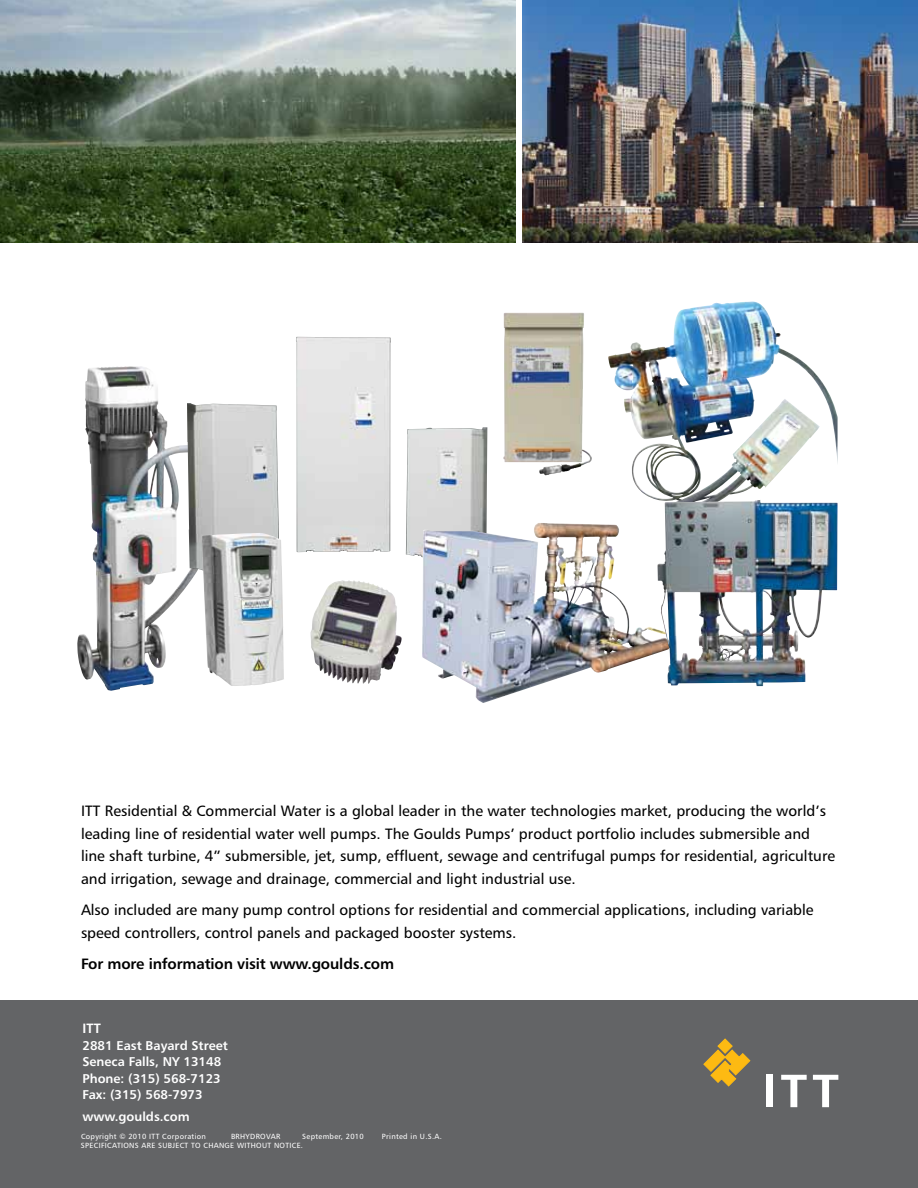
<style>
.page{position:relative;width:918px;height:1188px;background:#fff}
.page>*{position:absolute;margin:0;border:0;box-sizing:border-box;transform-origin:0 0}
.t1{font:46.65px "Humanist 777 BT Bold B";color:#fff;scale:1.08 1}
.t2{font:15px/22.5px "Humanist 777 BT Roman B";color:#000}
.t3{font:15px "Humanist 777 BT Bold B";letter-spacing:-.01em;color:#000}
.t4{font:13.5px "Humanist 777 BT Bold B";color:#fff}
.t5{font:12.75px/16.5px "Humanist 777 BT Bold B";color:#fff}
.t6{font:7.5px "Humanist 777 BT Roman B";letter-spacing:.04em;color:#fff}
</style>
<div class="page">
<img style="left:77px;top:366px;width:118px;height:325px">
<div style="left:0;top:1000px;width:918px;height:188px;background:#636466"></div>
<svg style="left:703px;top:1039px;width:47px;height:48px"></svg>
<img style="left:0;top:0;width:516px;height:243px">
<img style="left:522px;top:0;width:396px;height:243px">
<img style="left:187px;top:337px;width:300px;height:237px">
<img style="left:503px;top:312px;width:89px;height:163px">
<img style="left:202px;top:533px;width:83px;height:153px">
<img style="left:608px;top:301px;width:214px;height:199px">
<img style="left:422px;top:523px;width:235px;height:180px">
<img style="left:657px;top:499px;width:181px;height:187px">
<img style="left:310px;top:580px;width:92px;height:104px">
<p class="t2" style="left:81px;top:799px;width:756px">ITT Residential &amp; Commercial Water is a global leader in the water technologies market, producing the world’s leading line of residential water well pumps. The Goulds Pumps’ product portfolio includes submersible and line shaft turbine, 4” submersible, jet, sump, effluent, sewage and centrifugal pumps for residential, agriculture and irrigation, sewage and drainage, commercial and light industrial use.</p>
<p class="t2" style="left:81px;top:898px;width:734px">Also included are many pump control options for residential and commercial applications, including variable speed controllers, control panels and packaged booster systems.</p>
<p class="t3" style="left:81px;top:954px;width:315px">For more information visit www.goulds.com</p>
<p class="t4" style="left:82px;top:1020px;width:20px">ITT</p>
<p class="t5" style="left:82px;top:1037px;width:147px">2881 East Bayard Street<br>Seneca Falls, NY 13148<br>Phone: (315) 568-7123<br>Fax: (315) 568-7973</p>
<p class="t5" style="left:82px;top:1108px;width:109px">www.goulds.com</p>
<p class="t6" style="left:81px;top:1132px;width:126px">Copyright © 2010 ITT Corporation</p>
<p class="t6" style="left:231px;top:1132px;width:51px">BRHYDROVAR</p>
<p class="t6" style="left:302px;top:1132px;width:63px">September, 2010</p>
<p class="t6" style="left:382px;top:1132px;width:62px">Printed in U.S.A.</p>
<p class="t6" style="left:81px;top:1141px;width:224px">SPECIFICATIONS ARE SUBJECT TO CHANGE WITHOUT NOTICE.</p>
<h1 class="t1" style="left:762px;top:1061px;width:73px">ITT</h1>
</div>
